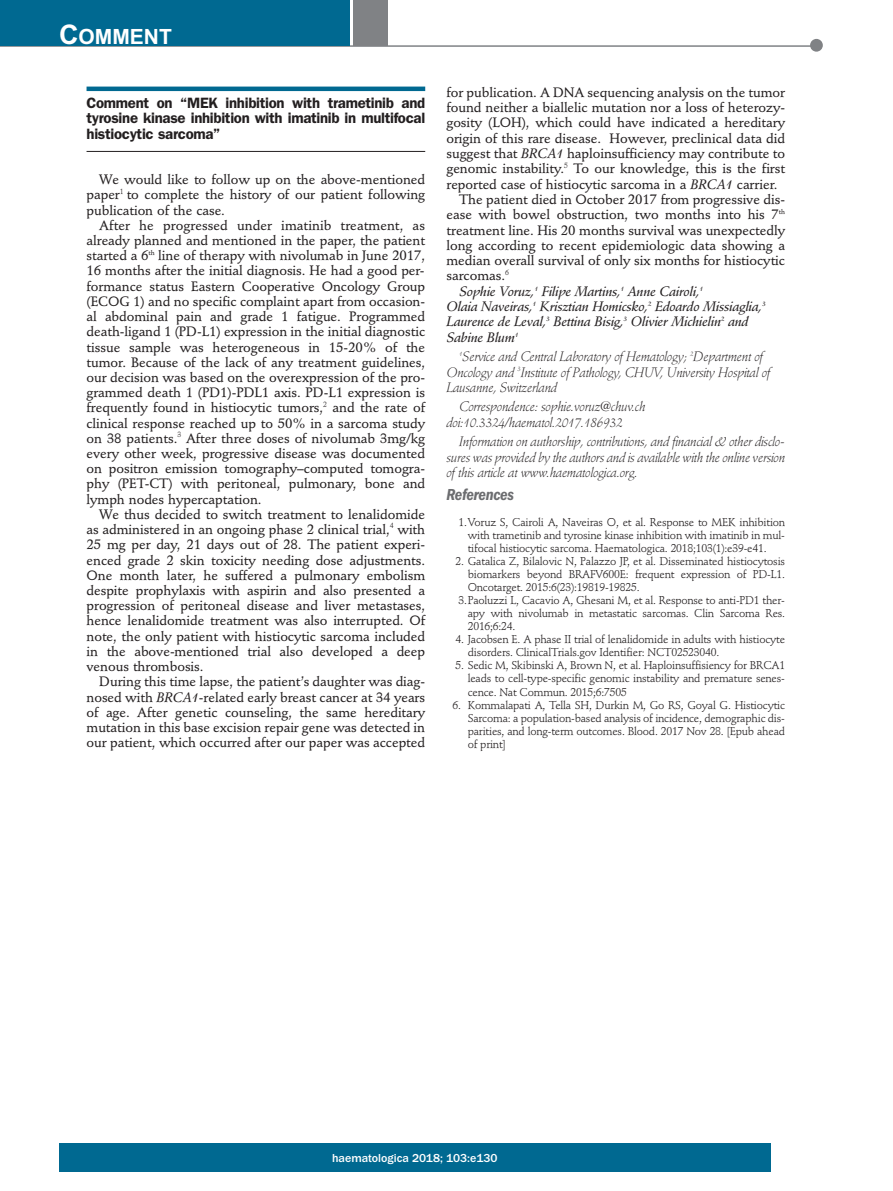
<style>
.page{position:relative;width:893px;height:1191px;background:#fff}
.page>*{position:absolute;margin:0;border:0;box-sizing:border-box;transform-origin:0 0}
.t1{font:700 21px "Arial";color:#fff}
.t2{font:italic 600 condensed 16.5px "Franklin Gothic";letter-spacing:-.02em;color:#6c6d70}
.t3{font:600 15px/15.1px "Franklin Gothic";letter-spacing:-.02em;color:#231f20;text-align:justify}
.t4{font:500 13.5px/15.1px "Stempel Schneidler";letter-spacing:-.005em;color:#231f20;text-align:justify}
.t5{font:italic 300 13.5px/15.3px "Stempel Schneidler";letter-spacing:-.02em;color:#231f20}
.t6{font:italic 13.5px/15.3px "Stempel Schneidler Med";letter-spacing:-.02em;color:#231f20}
.t7{font:500 12px "Franklin Gothic";color:#fff}
.t8{font:11.25px/13px "Stempel Schneidler";letter-spacing:-.02em;color:#231f20;text-align:justify}
.s1{font-size:27px}
.s2{font-family:"Stempel Schneidler Med";font-weight:400;font-style:italic}
</style>
<div class="page">
<hr style="left:87px;top:87px;width:338px;height:4px;background:#006991">
<hr style="left:87px;top:151px;width:338px;height:1px;background:#231f20">
<div style="left:59px;top:1143px;width:712px;height:28px;background:#006991"></div>
<hr style="left:0;top:45px;width:820px;height:2px;background:#808285">
<div style="left:810px;top:39px;width:13px;height:13px;background:#808285;border-radius:50%"></div>
<div style="left:354px;top:0;width:34px;height:45px;background:#808285"></div>
<div style="left:0;top:0;width:350px;height:45px;background:#006991"></div>
<h1 class="t1" style="left:59px;top:25px;width:114px"><span class="s1">C</span>OMMENT</h1>
<p class="t3" style="left:87px;top:97px;width:340px">Comment on “MEK inhibition with trametinib and tyrosine kinase inhibition with imatinib in multifocal histiocytic sarcoma”</p>
<p class="t4" style="left:87px;top:173px;width:340px;text-indent:13px">We would like to follow up on the above-mentioned paper<sup>1</sup> to complete the history of our patient following publication of the case.</p>
<p class="t4" style="left:87px;top:219px;width:340px;text-indent:13px">After he progressed under imatinib treatment, as already planned and mentioned in the paper, the patient started a 6<sup>th</sup> line of therapy with nivolumab in June 2017, 16 months after the initial diagnosis. He had a good per&shy;formance status Eastern Cooperative Oncology Group (ECOG 1) and no specific complaint apart from occasion&shy;al abdominal pain and grade 1 fatigue. Programmed death-ligand 1 (PD-L1) expression in the initial diagnostic tissue sample was heterogeneous in 15-20% of the tumor. Because of the lack of any treatment guidelines, our decision was based on the overexpression of the pro&shy;grammed death 1 (PD1)-PDL1 axis. PD-L1 expression is frequently found in histiocytic tumors,<sup>2</sup> and the rate of clinical response reached up to 50% in a sarcoma study on 38 patients.<sup>3</sup> After three doses of nivolumab 3mg/kg every other week, progressive disease was documented on positron emission tomography–computed tomogra&shy;phy (PET-CT) with peritoneal, pulmonary, bone and lymph nodes hypercaptation.</p>
<p class="t4" style="left:87px;top:508px;width:340px;text-indent:13px">We thus decided to switch treatment to lenalidomide as administered in an ongoing phase 2 clinical trial,<sup>4</sup> with 25 mg per day, 21 days out of 28. The patient experi&shy;enced grade 2 skin toxicity needing dose adjustments.<br>One month later, he suffered a pulmonary embolism despite prophylaxis with aspirin and also presented a progression of peritoneal disease and liver metastases, hence lenalidomide treatment was also interrupted. Of note, the only patient with histiocytic sarcoma included in the above-mentioned trial also developed a deep venous thrombosis.</p>
<p class="t4" style="left:87px;top:675px;width:340px;text-indent:13px">During this time lapse, the patient’s daughter was diag&shy;nosed with <span class="s2">BRCA1</span>-related early breast cancer at 34 years of age. After genetic counseling, the same hereditary mutation in this base excision repair gene was detected in our patient, which occurred after our paper was accepted</p>
<p class="t4" style="left:446px;top:86px;width:340px">for publication. A DNA sequencing analysis on the tumor</p>
<p class="t4" style="left:446px;top:101px;width:340px">found neither a biallelic mutation nor a loss of heterozy-</p>
<p class="t4" style="left:446px;top:117px;width:340px">gosity (LOH), which could have indicated a hereditary</p>
<p class="t4" style="left:446px;top:132px;width:340px">origin of this rare disease. However, preclinical data did</p>
<p class="t4" style="left:446px;top:147px;width:340px">suggest that <span class="s2">BRCA1</span> haploinsufficiency may contribute to</p>
<p class="t4" style="left:446px;top:162px;width:340px">genomic instability.<sup>5</sup> To our knowledge, this is the first</p>
<p class="t4" style="left:446px;top:178px;width:333px">reported case of histiocytic sarcoma in a <span class="s2">BRCA1</span> carrier.</p>
<p class="t4" style="left:459px;top:193px;width:327px">The patient died in October 2017 from progressive dis-</p>
<p class="t4" style="left:446px;top:208px;width:340px">ease with bowel obstruction, two months into his 7<sup>th</sup></p>
<p class="t4" style="left:446px;top:224px;width:340px">treatment line. His 20 months survival was unexpectedly</p>
<p class="t4" style="left:446px;top:239px;width:340px">long according to recent epidemiologic data showing a</p>
<p class="t4" style="left:446px;top:254px;width:340px">median overall survival of only six months for histiocytic</p>
<p class="t4" style="left:446px;top:269px;width:64px">sarcomas.<sup>6</sup></p>
<p class="t6" style="left:446px;top:285px;width:321px;text-indent:13px">Sophie Voruz,<sup>1</sup> Filipe Martins,<sup>1</sup> Anne Cairoli,<sup>1<br></sup>Olaia Naveiras,<sup>1</sup> Krisztian Homicsko,<sup>2</sup> Edoardo Missiaglia,<sup>3<br></sup>Laurence de Leval,<sup>3</sup> Bettina Bisig,<sup>3</sup> Olivier Michielin<sup>2</sup> and Sabine Blum<sup>1</sup></p>
<p class="t5" style="left:446px;top:350px;width:325px;text-indent:13px"><sup>1</sup>Service and Central Laboratory of Hematology; <sup>2</sup>Department of<br>Oncology and <sup>3</sup>Institute of Pathology, CHUV, University Hospital of<br>Lausanne, Switzerland</p>
<p class="t5" style="left:446px;top:400px;width:200px;text-indent:13px">Correspondence: sophie.voruz@chuv.ch doi:10.3324/haematol.2017.186932</p>
<p class="t5" style="left:446px;top:435px;width:340px;text-align:justify;text-indent:13px">Information on authorship, contributions, and financial &amp; other disclo&shy;sures was provided by the authors and is available with the online version of this article at www.haematologica.org.</p>
<p class="t2" style="left:446px;top:488px;width:69px">References</p>
<p class="t8" style="left:468px;top:516px;width:319px;text-indent:-9px">1.Voruz S, Cairoli A, Naveiras O, et al. Response to MEK inhibition with trametinib and tyrosine kinase inhibition with imatinib in mul&shy;tifocal histiocytic sarcoma. Haematologica. 2018;103(1):e39-e41.</p>
<p class="t8" style="left:455px;top:555px;width:331px">2. Gatalica Z, Bilalovic N, Palazzo JP, et al. Disseminated histiocytosis</p>
<p class="t8" style="left:468px;top:569px;width:319px">biomarkers beyond BRAFV600E: frequent expression of PD-L1.</p>
<p class="t8" style="left:468px;top:582px;width:173px">Oncotarget. 2015:6(23):19819-19825.</p>
<p class="t8" style="left:458px;top:595px;width:328px">3.Paoluzzi L, Cacavio A, Ghesani M, et al. Response to anti-PD1 ther-</p>
<p class="t8" style="left:468px;top:608px;width:319px">apy with nivolumab in metastatic sarcomas. Clin Sarcoma Res.</p>
<p class="t8" style="left:468px;top:621px;width:49px">2016;6:24.</p>
<p class="t8" style="left:468px;top:634px;width:319px;text-indent:-12px">4. Jacobsen E. A phase II trial of lenalidomide in adults with histiocyte disorders. ClinicalTrials.gov Identifier: NCT02523040.</p>
<p class="t8" style="left:468px;top:660px;width:319px;text-indent:-12px">5. Sedic M, Skibinski A, Brown N, et al. Haploinsuffisiency for BRCA1 leads to cell-type-specific genomic instability and premature senes&shy;cence. Nat Commun. 2015;6:7505</p>
<p class="t8" style="left:468px;top:699px;width:319px;text-indent:-15px">6. Kommalapati A, Tella SH, Durkin M, Go RS, Goyal G. Histiocytic Sarcoma: a population-based analysis of incidence, demographic dis&shy;parities, and long-term outcomes. Blood. 2017 Nov 28. [Epub ahead of print]</p>
<p class="t7" style="left:332px;top:1150px;width:167px">haematologica 2018; 103:e130</p>
</div>
